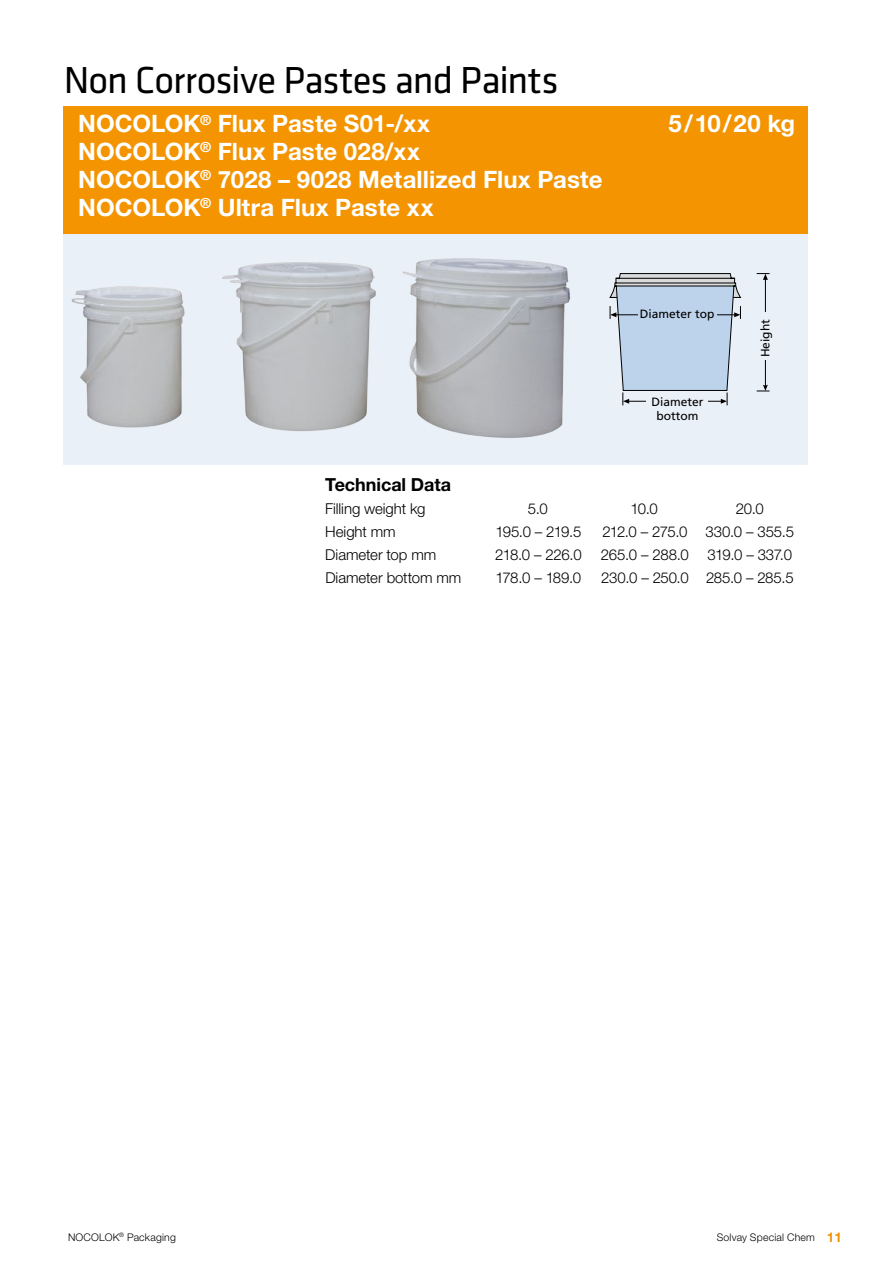
<style>
.page{position:relative;width:893px;height:1263px;background:#fff}
.page>*{position:absolute;margin:0;border:0;box-sizing:border-box;transform-origin:0 0}
.t1{font:39px "Klavika";letter-spacing:-.02em;color:#000}
.t2{font:700 24px/27.8px "Helvetica Neue LT Std";color:#fff}
.t3{font:700 18px "Helvetica Neue LT Std";letter-spacing:-.005em;color:#000}
.t4{font:300 15px "Helvetica Neue LT Std";letter-spacing:-.005em;color:#000}
.t5{font:300 15px "Helvetica Neue LT Std";letter-spacing:-.025em;color:#000}
.t6{font:12px/14.4px "Frutiger";color:#000;text-align:center}
.t7{font:300 10.5px "Helvetica Neue LT Std";letter-spacing:.02em;color:#000}
.s1{font-weight:700;font-size:13.5px;color:#f39400}
</style>
<div class="page">
<div style="left:64px;top:233px;width:744px;height:232px;background:#eaf0f8"></div>
<div style="left:64px;top:106px;width:744px;height:128px;background:#f39400"></div>
<img style="left:71px;top:258px;width:553px;height:180px">
<hr style="left:765px;top:279px;width:1px;height:107px;background:#000">
<svg style="left:757px;top:273px;width:12px;height:7px"></svg>
<svg style="left:757px;top:385px;width:12px;height:7px"></svg>
<div style="left:759px;top:312px;width:13px;height:48px;background:#eaf0f8"></div>
<svg style="left:609px;top:273px;width:132px;height:132px"></svg>
<div style="left:638px;top:308px;width:79px;height:14px;background:#bdd2eb"></div>
<h1 class="t1" style="left:64px;top:55px;width:496px">Non Corrosive Pastes and Paints</h1>
<h2 class="t2" style="left:78px;top:109px;width:353px">NOCOLOK<sup>®</sup> Flux Paste S01-/xx</h2>
<h2 class="t2" style="left:668px;top:109px;width:128px">5/10/20 kg</h2>
<h2 class="t2" style="left:78px;top:137px;width:526px">NOCOLOK<sup>®</sup> Flux Paste 028/xx<br>NOCOLOK<sup>®</sup> 7028 – 9028 Metallized Flux Paste<br>NOCOLOK<sup>®</sup> Ultra Flux Paste xx</h2>
<p class="t6" style="left:640px;top:307px;width:76px">Diameter top</p>
<p class="t6" style="left:651px;top:394px;width:54px">Diameter bottom</p>
<p class="t6" style="left:758px;top:357px;width:40px;rotate:-90deg">Height</p>
<p class="t3" style="left:325px;top:473px;width:127px">Technical Data</p>
<p class="t4" style="left:325px;top:499px;width:102px">Filling weight kg</p>
<p class="t4" style="left:528px;top:499px;width:22px">5.0</p>
<p class="t4" style="left:630px;top:499px;width:29px">10.0</p>
<p class="t4" style="left:736px;top:499px;width:30px">20.0</p>
<p class="t4" style="left:325px;top:522px;width:72px">Height mm</p>
<p class="t4" style="left:495px;top:522px;width:87px">195.0 – 219.5</p>
<p class="t5" style="left:602px;top:522px;width:193px">212.0 – 275.0 330.0 – 355.5</p>
<p class="t4" style="left:325px;top:545px;width:113px">Diameter top mm</p>
<p class="t4" style="left:495px;top:545px;width:88px">218.0 – 226.0</p>
<p class="t4" style="left:601px;top:545px;width:89px">265.0 – 288.0</p>
<p class="t4" style="left:708px;top:545px;width:86px">319.0 – 337.0</p>
<p class="t4" style="left:325px;top:568px;width:138px">Diameter bottom mm</p>
<p class="t4" style="left:496px;top:568px;width:87px">178.0 – 189.0</p>
<p class="t4" style="left:601px;top:568px;width:194px">230.0 – 250.0 285.0 – 285.5</p>
<p class="t7" style="left:68px;top:1230px;width:109px">NOCOLOK<sup>®</sup> Packaging</p>
<p class="t7" style="left:717px;top:1230px;width:127px">Solvay Special Chem <span class="s1">11</span></p>
</div>
